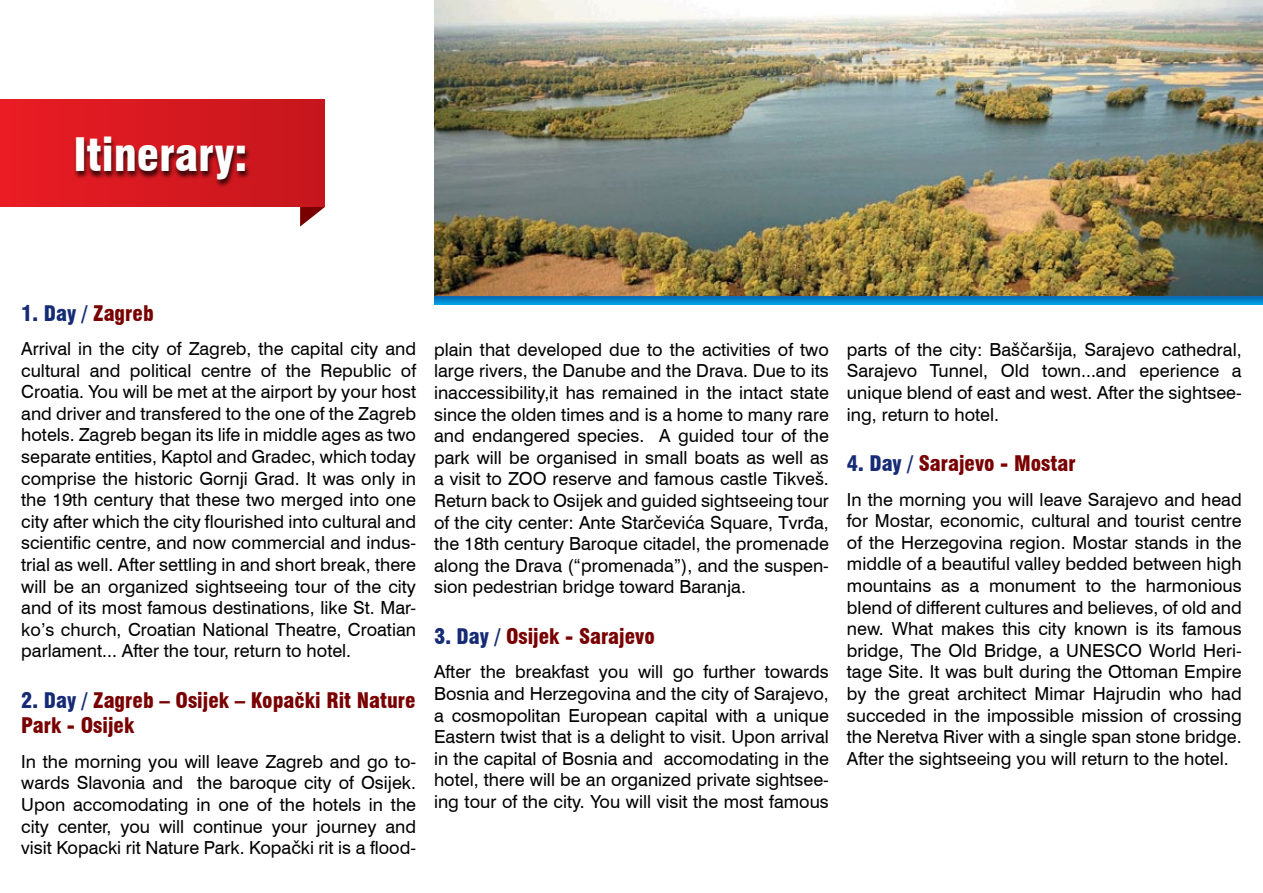
<style>
.page{position:relative;width:1263px;height:893px;background:#fff}
.page>*{position:absolute;margin:0;border:0;box-sizing:border-box;transform-origin:0 0}
.t1{font:900 condensed 45px "Swiss 721 BT";color:#fff}
.t2{font:900 condensed 21px/25.2px "Swiss 721 BT";color:#790000}
.t3{font:900 condensed 21px "Swiss 721 BT";color:#162b75}
.t4{font:18px/21.6px "Swiss 721 BT";color:#000;text-align:justify}
.s1{color:#790000}
.s2{color:#162b75}
</style>
<div class="page">
<img style="left:434px;top:0;width:829px;height:296px">
<div style="left:0;top:99px;width:325px;height:108px;background:linear-gradient(to right,#ea1c24,#c5161d)"></div>
<svg style="left:300px;top:207px;width:25px;height:20px"></svg>
<div style="left:74px;top:137px;width:177px;height:51px;background:#000;opacity:.75"></div>
<svg style="left:434px;top:296px;width:829px;height:9px;background:#0285cb"></svg>
<h1 class="t1" style="left:74px;top:128px;width:176px">Itinerary:</h1>
<p class="t3" style="left:21px;top:300px;width:134px">1. Day / <span class="s1">Zagreb</span></p>
<p class="t4" style="left:21px;top:338px;width:396px">Arrival in the city of Zagreb, the capital city and cultural and political centre of the Republic of Croatia. You will be met at the airport by your host and driver and transfered to the one of the Zagreb hotels. Zagreb began its life in middle ages as two separate entities, Kaptol and Gradec, which today comprise the historic Gornji Grad. It was only in the 19th century that these two merged into one city after which the city flourished into cultural and scientific centre, and now commercial and indus&shy;trial as well. After settling in and short break, there will be an organized sightseeing tour of the city and of its most famous destinations, like St. Mar&shy;ko’s church, Croatian National Theatre, Croatian parlament... After the tour, return to hotel.</p>
<p class="t2" style="left:21px;top:688px;width:396px"><span class="s2">2. Day /</span> Zagreb – Osijek – Kopački Rit Nature<br>Park - Osijek</p>
<p class="t4" style="left:21px;top:750px;width:396px">In the morning you will leave Zagreb and go to&shy;wards Slavonia and the baroque city of Osijek.<br>Upon accomodating in one of the hotels in the city center, you will continue your journey and visit Kopacki rit Nature Park. Kopački rit is a flood-</p>
<p class="t4" style="left:434px;top:338px;width:396px">plain that developed due to the activities of two large rivers, the Danube and the Drava. Due to its inaccessibility,it has remained in the intact state since the olden times and is a home to many rare and endangered species. A guided tour of the park will be organised in small boats as well as a visit to ZOO reserve and famous castle Tikveš.<br>Return back to Osijek and guided sightseeing tour of the city center: Ante Starčevića Square, Tvrđa, the 18th century Baroque citadel, the promenade along the Drava (“promenada”), and the suspen&shy;sion pedestrian bridge toward Baranja.</p>
<p class="t2" style="left:434px;top:624px;width:222px"><span class="s2">3. Day /</span> Osijek - Sarajevo</p>
<p class="t4" style="left:434px;top:661px;width:396px">After the breakfast you will go further towards Bosnia and Herzegovina and the city of Sarajevo, a cosmopolitan European capital with a unique Eastern twist that is a delight to visit. Upon arrival in the capital of Bosnia and accomodating in the hotel, there will be an organized private sightsee&shy;ing tour of the city. You will visit the most famous</p>
<p class="t4" style="left:847px;top:338px;width:396px">parts of the city: Baščaršija, Sarajevo cathedral, Sarajevo Tunnel, Old town...and eperience a unique blend of east and west. After the sightsee&shy;ing, return to hotel.</p>
<p class="t2" style="left:847px;top:451px;width:230px"><span class="s2">4. Day /</span> Sarajevo - Mostar</p>
<p class="t4" style="left:847px;top:488px;width:396px">In the morning you will leave Sarajevo and head for Mostar, economic, cultural and tourist centre of the Herzegovina region. Mostar stands in the middle of a beautiful valley bedded between high mountains as a monument to the harmonious blend of different cultures and believes, of old and new. What makes this city known is its famous bridge, The Old Bridge, a UNESCO World Heri&shy;tage Site. It was bult during the Ottoman Empire by the great architect Mimar Hajrudin who had succeded in the impossible mission of crossing the Neretva River with a single span stone bridge.<br>After the sightseeing you will return to the hotel.</p>
</div>
